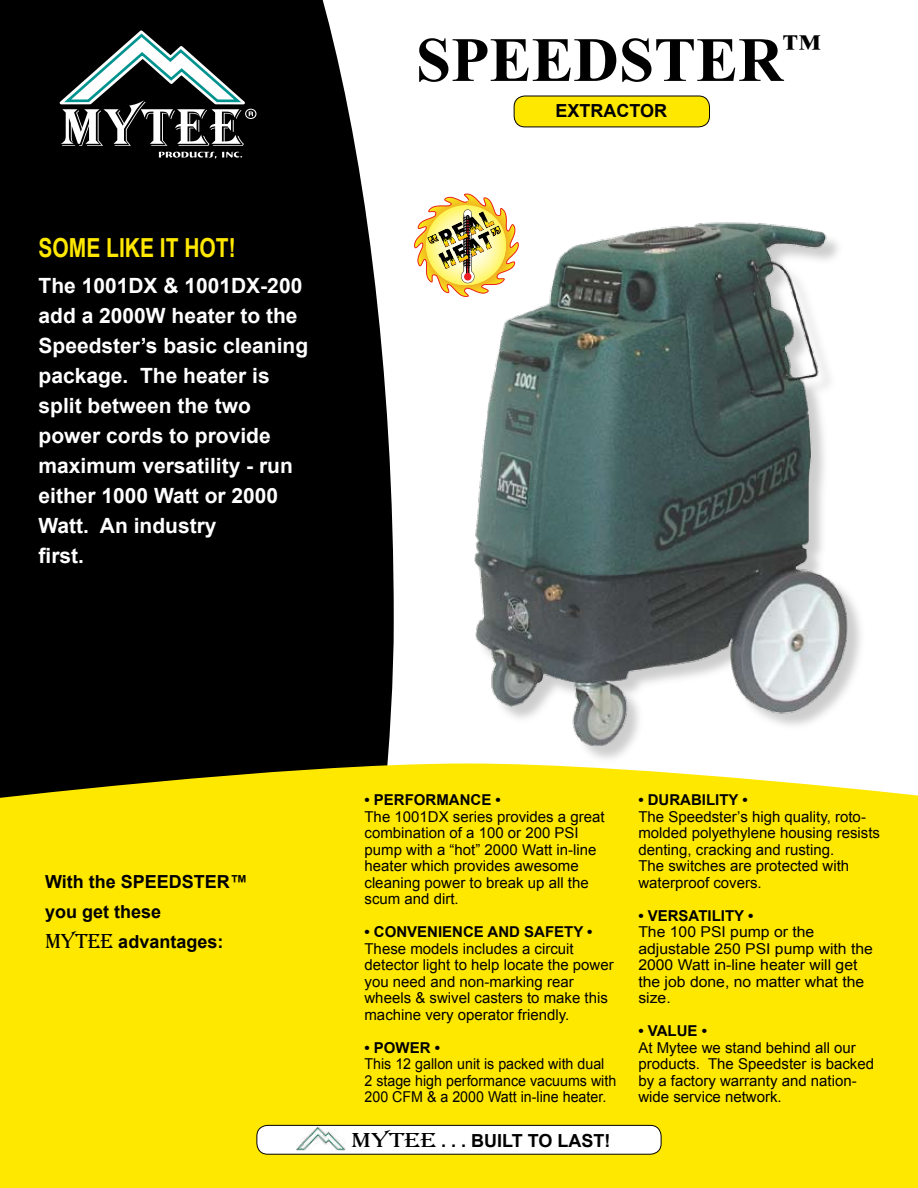
<style>
.page{position:relative;width:918px;height:1188px;background:#fff}
.page>*{position:absolute;margin:0;border:0;box-sizing:border-box;transform-origin:0 0}
.t1{font:700 63px "Times New Roman";color:#000}
.t2{font:700 26.25px "Arial";color:#ffe800;scale:.8 1}
.t3{font:700 21px/30px "Arial";color:#fff}
.t4{font:21px "Algerian LT Basic";color:#000;scale:1.25 1}
.t5{font:700 18px/30px "Arial";color:#000}
.t6{font:15px/16.5px "Arial";color:#000}
.t7{font:15px/16.5px "Arial";color:#000;scale:1.05 1}
.t8{font:15px/16.5px "Arial";color:#000;scale:.95 1}
.t9{font:700 15px "Arial";color:#000}
.s1{font-family:"Algerian LT Basic";font-weight:400;font-size:21px}
</style>
<div class="page">
<div style="left:0;top:0;width:394px;height:764px;background:#000"></div>
<div style="left:0;top:764px;width:918px;height:424px;background:#ffe800"></div>
<svg style="left:159px;top:152px;width:83px;height:7px"></svg>
<svg style="left:60px;top:30px;width:196px;height:116px"></svg>
<div style="left:514px;top:96px;width:196px;height:31px;background:#ffe800;border-radius:11px"></div>
<div style="left:514px;top:96px;width:196px;height:31px;border:1px solid #000;border-radius:11px"></div>
<img style="left:464px;top:193px;width:397px;height:566px">
<img style="left:414px;top:194px;width:105px;height:103px">
<div style="left:257px;top:1125px;width:404px;height:29px;background:#fff;border-radius:11px"></div>
<div style="left:256px;top:1125px;width:406px;height:30px;border:1px solid #000;border-radius:11px"></div>
<img style="left:296px;top:1128px;width:50px;height:22px">
<h2 class="t2" style="left:39px;top:230px;width:248px">Some Like It Hot!</h2>
<h3 class="t3" style="left:39px;top:271px;width:271px">The 1001DX &amp; 1001DX-200 add a 2000W heater to the<br>Speedster’s basic cleaning package. The heater is split between the two power cords to provide maximum versatility - run either 1000 Watt or 2000<br>Watt. An industry<br>first.</h3>
<h1 class="t1" style="left:416px;top:16px;width:406px">SPEEDSTER<sup>™</sup></h1>
<p class="t5" style="left:556px;top:96px;width:113px">EXTRACTOR</p>
<p class="t5" style="left:45px;top:867px;width:204px">With the SPEEDSTER™ you get these<br><span class="s1">MYTEE</span> advantages:</p>
<p class="t9" style="left:364px;top:790px;width:138px">• Performance •</p>
<p class="t6" style="left:364px;top:808px;width:242px">The 1001DX series provides a great combination of a 100 or 200 PSI pump with a “hot” 2000 Watt in-line heater which provides awesome cleaning power to break up all the scum and dirt.</p>
<p class="t9" style="left:364px;top:922px;width:230px">• Convenience and Safety •</p>
<p class="t6" style="left:364px;top:940px;width:251px">These models includes a circuit detector light to help locate the power you need and non-marking rear wheels &amp; swivel casters to make this machine very operator friendly.</p>
<p class="t9" style="left:364px;top:1037px;width:77px">• power •</p>
<p class="t8" style="left:364px;top:1056px;width:267px">This 12 gallon unit is packed with dual<br>2 stage high performance vacuums with<br>200 CFM &amp; a 2000 Watt in-line heater.</p>
<h3 class="t4" style="left:351px;top:1130px;width:31px">Mytee</h3>
<p class="t5" style="left:441px;top:1127px;width:129px">. . . Built to Last</p>
<p class="t5" style="left:605px;top:1127px;width:7px">!</p>
<p class="t9" style="left:638px;top:790px;width:111px">• Durability •</p>
<p class="t6" style="left:638px;top:808px;width:243px">The Speedster’s high quality, roto&shy;molded polyethylene housing resists denting, cracking and rusting.<br>The switches are protected with waterproof covers.</p>
<p class="t9" style="left:638px;top:905px;width:21px">• Versat</p>
<p class="t9" style="left:708px;top:905px;width:47px">ility •</p>
<p class="t7" style="left:638px;top:924px;width:225px">The 100 PSI pump or the adjustable 250 PSI pump with the<br>2000 Watt in-line heater will get the job done, no matter what the size.</p>
<p class="t9" style="left:638px;top:1021px;width:70px">• Value •</p>
<p class="t6" style="left:638px;top:1039px;width:237px">At Mytee we stand behind all our products. The Speedster is backed by a factory warranty and nation&shy;wide service network.</p>
</div>
